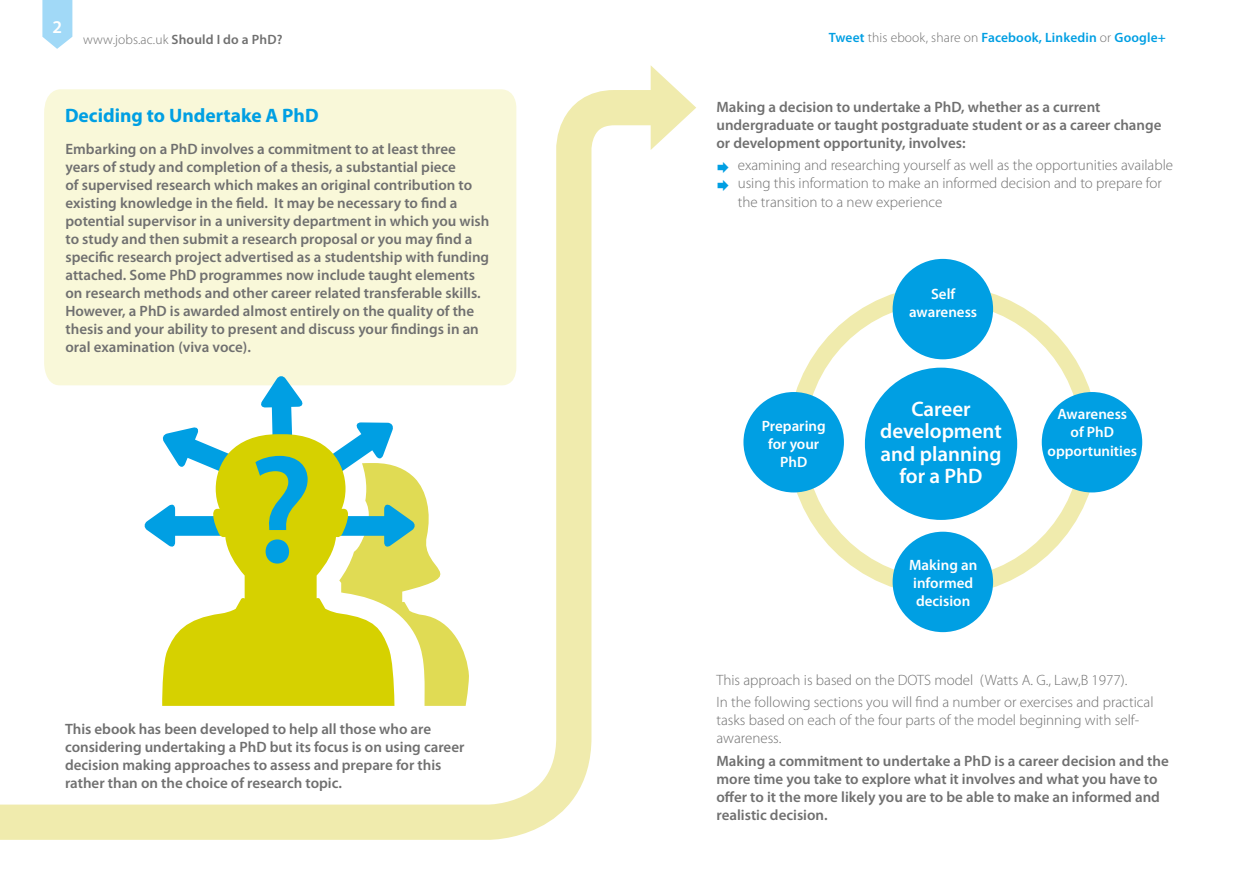
<style>
.page{position:relative;width:1259px;height:893px;background:#fff}
.page>*{position:absolute;margin:0;border:0;box-sizing:border-box;transform-origin:0 0}
.t1{font:600 154.5px "Myriad Pro";color:#009fe3}
.t2{font:600 21px/22.5px "Myriad Pro";color:#fff;text-align:center}
.t3{font:700 19.5px "Myriad Pro";color:#009fe3}
.t4{font:600 18px "Myriad Pro";color:#fff}
.t5{font:600 15px/18px "Myriad Pro";color:#707070}
.t6{font:300 15px/18px "Myriad Pro";color:#707070}
.t7{font:600 15px/18px "Myriad Pro";color:#fff;text-align:center}
.t8{font:600 13.5px "Myriad Pro";letter-spacing:.01em;color:#009fe3}
.t9{font:300 13.5px "Myriad Pro";letter-spacing:.01em;color:#707070}
.s1{font-weight:600}
.s2{font-weight:300;color:#707070}
</style>
<div class="page">
<svg style="left:42px;top:0;width:30px;height:49px"></svg>
<div style="left:865px;top:368px;width:152px;height:152px;background:#009fe3;border-radius:50%"></div>
<div style="left:892px;top:259px;width:101px;height:100px;background:#009fe3;border-radius:50%"></div>
<div style="left:892px;top:532px;width:101px;height:100px;background:#009fe3;border-radius:50%"></div>
<div style="left:743px;top:392px;width:101px;height:100px;background:#009fe3;border-radius:50%"></div>
<div style="left:1041px;top:392px;width:101px;height:100px;background:#009fe3;border-radius:50%"></div>
<svg style="left:0;top:89px;width:650px;height:751px"></svg>
<svg style="left:650px;top:65px;width:46px;height:85px"></svg>
<p class="t4" style="left:53px;top:16px;width:11px">2</p>
<p class="t9" style="left:83px;top:32px;width:201px">www.jobs.ac.uk <span class="s1">Should I do a PhD?</span></p>
<p class="t8" style="left:829px;top:29px;width:338px">Tweet <span class="s2">this ebook, share on</span> Facebook, Linkedin <span class="s2">or</span> Google+</p>
<h3 class="t3" style="left:65px;top:103px;width:255px">Deciding to Undertake A PhD</h3>
<p class="t5" style="left:65px;top:139px;width:425px">Embarking on a PhD involves a commitment to at least three years of study and completion of a thesis, a substantial piece<br>of supervised research which makes an original contribution to existing knowledge in the field. It may be necessary to find a potential supervisor in a university department in which you wish to study and then submit a research proposal or you may find a specific research project advertised as a studentship with funding attached. Some PhD programmes now include taught elements on research methods and other career related transferable skills.<br>However, a PhD is awarded almost entirely on the quality of the thesis and your ability to present and discuss your findings in an oral examination (viva voce).</p>
<h1 class="t1" style="left:248px;top:412px;width:68px">?</h1>
<p class="t5" style="left:65px;top:720px;width:401px">This ebook has been developed to help all those who are considering undertaking a PhD but its focus is on using career decision making approaches to assess and prepare for this rather than on the choice of research topic.</p>
<p class="t5" style="left:716px;top:97px;width:446px">Making a decision to undertake a PhD, whether as a current undergraduate or taught postgraduate student or as a career change or development opportunity, involves:</p>
<p class="t6" style="left:738px;top:156px;width:437px">examining and researching yourself as well as the opportunities available using this information to make an informed decision and to prepare for</p>
<p class="t6" style="left:738px;top:194px;width:206px">the transition to a new experience</p>
<p class="t7" style="left:909px;top:285px;width:70px">Self awareness</p>
<h2 class="t2" style="left:880px;top:397px;width:123px">Career development and planning for a PhD</h2>
<p class="t7" style="left:762px;top:417px;width:65px">Preparing for your<br>PhD</p>
<p class="t7" style="left:1047px;top:405px;width:91px">Awareness<br>of PhD opportunities</p>
<p class="t7" style="left:909px;top:555px;width:70px;text-align:left">Making an informed decision</p>
<p class="t6" style="left:716px;top:669px;width:438px;line-height:22.2px">This approach is based on the DOTS model (Watts A. G., Law,B 1977).<br>In the following sections you will find a number or exercises and practical</p>
<p class="t6" style="left:716px;top:712px;width:424px">tasks based on each of the four parts of the model beginning with self&shy;awareness.</p>
<p class="t5" style="left:716px;top:751px;width:454px">Making a commitment to undertake a PhD is a career decision and the more time you take to explore what it involves and what you have to offer to it the more likely you are to be able to make an informed and realistic decision.</p>
</div>
